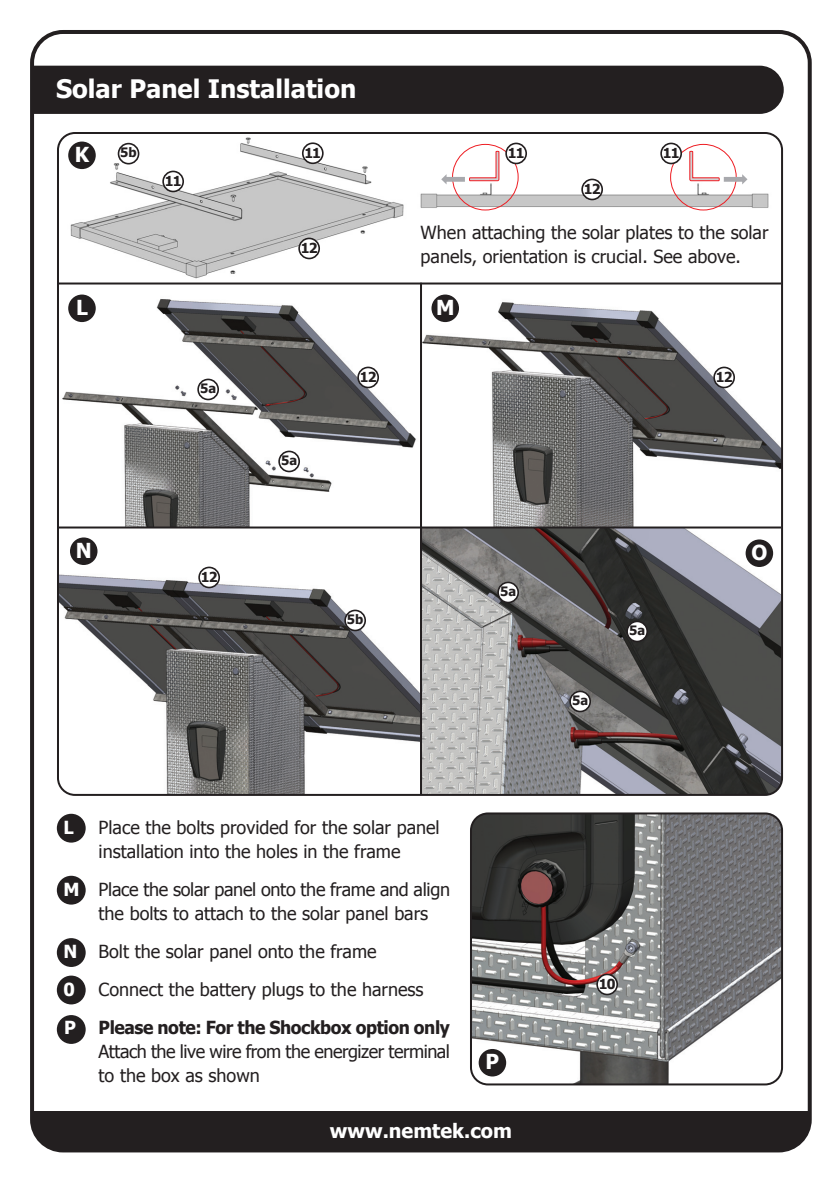
<style>
.page{position:relative;width:840px;height:1192px;background:#fff}
.page>*{position:absolute;margin:0;border:0;box-sizing:border-box;transform-origin:0 0}
.t1{font:700 25.4px "Tahoma";color:#fff}
.t2{font:700 20.6px "Tahoma";color:#fff}
.t3{font:700 19.8px "Tahoma";color:#fff}
.t4{font:18px/24px "Tahoma";color:#231f20}
.t5{font:18px/24px "Tahoma";letter-spacing:-.025em;color:#231f20}
.t6{font:700 18px "Tahoma";letter-spacing:-.02em;color:#231f20}
.t7{font:700 18px "Tahoma";color:#fff}
.t8{font:700 13.8px "Tahoma";letter-spacing:-.07em;color:#231f20}
.t9{font:700 13px "Tahoma";color:#231f20}
.s1{font-weight:700;color:#fff}
</style>
<div class="page">
<img style="left:68px;top:132px;width:338px;height:151px">
<div style="left:57px;top:814px;width:29px;height:29px;background:#231f20;border-radius:50%"></div>
<div style="left:57px;top:876px;width:29px;height:29px;background:#231f20;border-radius:50%"></div>
<div style="left:57px;top:938px;width:29px;height:29px;background:#231f20;border-radius:50%"></div>
<img style="left:471px;top:813px;width:310px;height:271px;border-radius:17px">
<div style="left:470px;top:812px;width:313px;height:273px;border:2px solid #231f20;border-radius:17px"></div>
<img style="left:60px;top:568px;width:360px;height:225px">
<img style="left:422px;top:529px;width:358px;height:264px">
<img style="left:422px;top:295px;width:358px;height:232px">
<img style="left:60px;top:294px;width:358px;height:267px">
<div style="left:57px;top:976px;width:29px;height:28px;background:#231f20;border-radius:50%"></div>
<div style="left:57px;top:1015px;width:29px;height:29px;background:#231f20;border-radius:50%"></div>
<div style="left:113px;top:528px;width:146px;height:40px;background:#fff"></div>
<img style="left:420px;top:178px;width:349px;height:32px">
<div style="left:452px;top:144px;width:67px;height:67px;border:1px solid #ee1d23;border-radius:50%"></div>
<svg style="left:441px;top:151px;width:59px;height:33px"></svg>
<div style="left:670px;top:144px;width:67px;height:67px;border:1px solid #ee1d23;border-radius:50%"></div>
<svg style="left:689px;top:151px;width:59px;height:33px"></svg>
<div style="left:32px;top:1111px;width:778px;height:39px;background:#231f20"></div>
<div style="left:30px;top:30px;width:782px;height:1122px;border:4px solid #231f20;border-radius:31px"></div>
<div style="left:32px;top:66px;width:752px;height:48px;background:#231f20"></div>
<div style="left:479px;top:1049px;width:27px;height:28px;background:#231f20;border-radius:50%"></div>
<div style="left:68px;top:295px;width:28px;height:27px;background:#231f20;border-radius:50%"></div>
<div style="left:431px;top:295px;width:28px;height:27px;background:#231f20;border-radius:50%"></div>
<div style="left:70px;top:537px;width:28px;height:28px;background:#231f20;border-radius:50%"></div>
<div style="left:746px;top:539px;width:27px;height:28px;background:#231f20;border-radius:50%"></div>
<div style="left:68px;top:142px;width:28px;height:27px;background:#231f20;border-radius:50%"></div>
<div style="left:302px;top:142px;width:22px;height:22px;background:#fff;border:2px solid #231f20;border-radius:50%"></div>
<div style="left:118px;top:143px;width:21px;height:22px;background:#fff;border:2px solid #231f20;border-radius:50%"></div>
<div style="left:162px;top:171px;width:22px;height:21px;background:#fff;border:2px solid #231f20;border-radius:50%"></div>
<div style="left:298px;top:238px;width:22px;height:21px;background:#fff;border:2px solid #231f20;border-radius:50%"></div>
<div style="left:505px;top:143px;width:22px;height:21px;background:#fff;border:2px solid #231f20;border-radius:50%"></div>
<div style="left:660px;top:143px;width:22px;height:21px;background:#fff;border:2px solid #231f20;border-radius:50%"></div>
<div style="left:581px;top:179px;width:22px;height:21px;background:#fff;border:2px solid #231f20;border-radius:50%"></div>
<div style="left:713px;top:367px;width:22px;height:21px;background:#fff;border:2px solid #231f20;border-radius:50%"></div>
<div style="left:357px;top:367px;width:22px;height:21px;background:#fff;border:2px solid #231f20;border-radius:50%"></div>
<div style="left:197px;top:379px;width:22px;height:21px;background:#fff;border:2px solid #231f20;border-radius:50%"></div>
<div style="left:278px;top:451px;width:22px;height:21px;background:#fff;border:2px solid #231f20;border-radius:50%"></div>
<div style="left:596px;top:974px;width:22px;height:21px;background:#fff;border:2px solid #231f20;border-radius:50%"></div>
<div style="left:626px;top:621px;width:22px;height:21px;background:#fff;border:2px solid #231f20;border-radius:50%"></div>
<div style="left:497px;top:582px;width:22px;height:21px;background:#fff;border:2px solid #231f20;border-radius:50%"></div>
<div style="left:569px;top:691px;width:22px;height:21px;background:#fff;border:2px solid #231f20;border-radius:50%"></div>
<div style="left:344px;top:610px;width:22px;height:21px;background:#fff;border:2px solid #231f20;border-radius:50%"></div>
<div style="left:198px;top:567px;width:22px;height:21px;background:#fff;border:2px solid #231f20;border-radius:50%"></div>
<hr style="left:420px;top:283px;width:2px;height:512px;background:#231f20">
<hr style="left:58px;top:527px;width:723px;height:2px;background:#231f20">
<hr style="left:58px;top:283px;width:723px;height:2px;background:#231f20">
<h1 class="t1" style="left:56px;top:72px;width:302px">Solar Panel Installation</h1>
<p class="t2" style="left:75px;top:141px;width:16px">K</p>
<p class="t9" style="left:120px;top:144px;width:18px">5b</p>
<p class="t8" style="left:305px;top:144px;width:18px">11</p>
<p class="t8" style="left:165px;top:172px;width:18px">11</p>
<p class="t8" style="left:301px;top:239px;width:18px">12</p>
<p class="t8" style="left:508px;top:144px;width:18px">11</p>
<p class="t8" style="left:663px;top:144px;width:18px">11</p>
<p class="t8" style="left:584px;top:180px;width:18px">12</p>
<p class="t4" style="left:421px;top:220px;width:349px">When attaching the solar plates to the solar panels, orientation is crucial. See above.</p>
<p class="t2" style="left:76px;top:294px;width:13px">L</p>
<p class="t2" style="left:436px;top:294px;width:20px">M</p>
<p class="t9" style="left:200px;top:380px;width:18px">5a</p>
<p class="t9" style="left:281px;top:452px;width:18px">5a</p>
<p class="t8" style="left:360px;top:368px;width:18px">12</p>
<p class="t8" style="left:716px;top:368px;width:18px">12</p>
<p class="t2" style="left:76px;top:537px;width:17px">N</p>
<p class="t2" style="left:751px;top:539px;width:17px">O</p>
<p class="t8" style="left:201px;top:568px;width:18px">12</p>
<p class="t9" style="left:347px;top:611px;width:18px">5b</p>
<p class="t9" style="left:500px;top:583px;width:18px">5a</p>
<p class="t7" style="left:63px;top:816px;width:12px">L</p>
<p class="t4" style="left:99px;top:815px;width:343px">Place the bolts provided for the solar panel installation into the holes in the frame</p>
<p class="t4" style="left:99px;top:877px;width:353px;text-indent:-35px"><span class="s1">M</span> Place the solar panel onto the frame and align the bolts to attach to the solar panel bars</p>
<p class="t4" style="left:63px;top:932px;width:315px;line-height:38px"><span class="s1">N</span> Bolt the solar panel onto the frame<br><span class="s1">0</span></p>
<p class="t4" style="left:99px;top:977px;width:327px">Connect the battery plugs to the harness</p>
<p class="t7" style="left:64px;top:1016px;width:13px">P</p>
<p class="t6" style="left:99px;top:1016px;width:353px">Please note: For the Shockbox option only</p>
<p class="t5" style="left:99px;top:1039px;width:353px">Attach the live wire from the energizer terminal to the box as shown</p>
<p class="t2" style="left:486px;top:1049px;width:15px">P</p>
<p class="t3" style="left:330px;top:1118px;width:184px">www.nemtek.com</p>
<p class="t9" style="left:572px;top:692px;width:18px">5a</p>
<p class="t9" style="left:629px;top:622px;width:18px">5a</p>
<p class="t8" style="left:599px;top:975px;width:18px">10</p>
</div>
